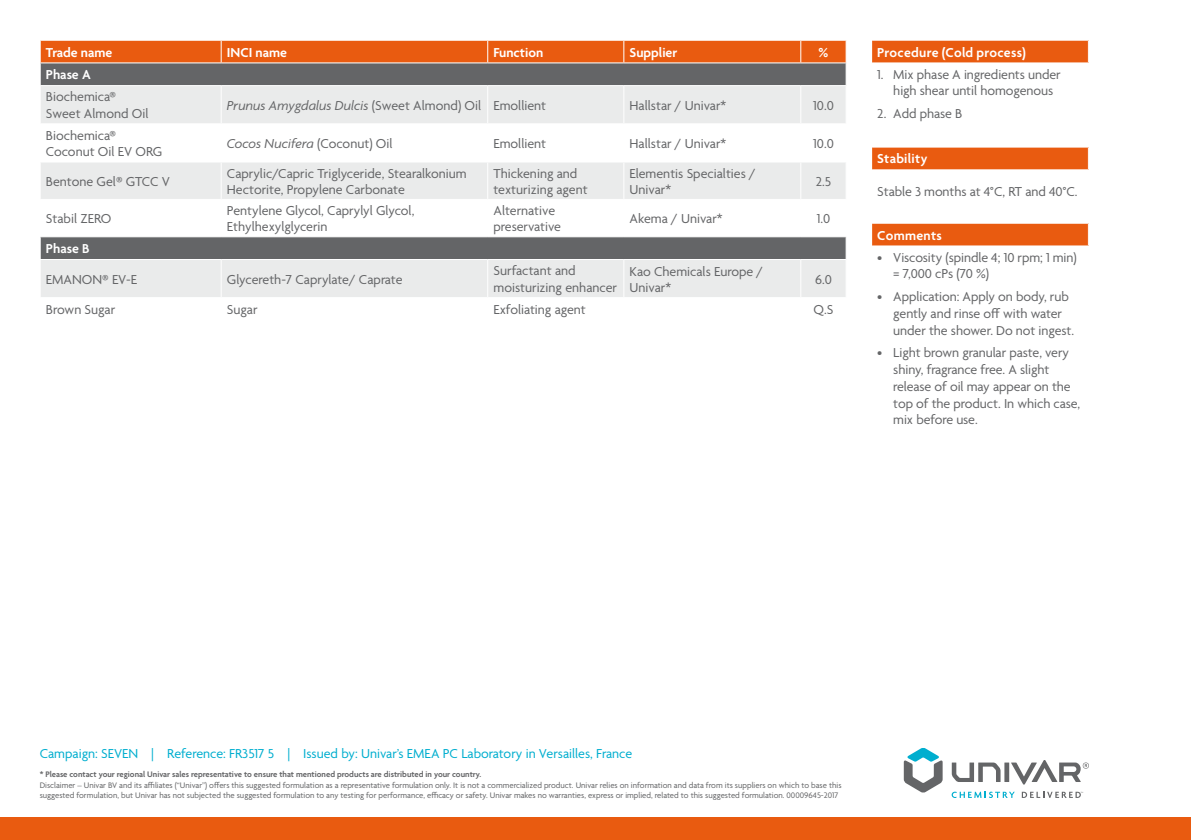
<style>
.page{position:relative;width:1191px;height:840px;background:#fff}
.page>*{position:absolute;margin:0;border:0;box-sizing:border-box;transform-origin:0 0}
.t1{font:14px/16.8px "Agenda";letter-spacing:-.005em;color:#646567}
.t2{font:14px "Agenda";color:#00aecf}
.t3{font:600 14px "Agenda";color:#fff}
.t4{font:600 14px "Agenda";letter-spacing:.02em;color:#fff}
.t5{font:italic 14px "Agenda";color:#646567}
.t6{font:8.6px/10.4px "Agenda";color:#646567}
.t7{font:600 8.6px "Agenda";color:#646567}
.s1{font-style:italic}
.s2{font-style:normal}
</style>
<div class="page">
<svg style="left:41px;top:86px;width:804px;height:211px;fill:#eaebeb"></svg>
<svg style="left:40px;top:40px;width:806px;height:45px;background:#aa6744"></svg>
<hr style="left:221px;top:86px;width:1px;height:37px;background:#fff">
<hr style="left:487px;top:86px;width:1px;height:37px;background:#fff">
<hr style="left:623px;top:86px;width:1px;height:37px;background:#fff">
<hr style="left:800px;top:86px;width:1px;height:37px;background:#fff">
<hr style="left:40px;top:123px;width:181px;height:1px;background:#fff">
<hr style="left:221px;top:123px;width:267px;height:1px;background:#fff">
<hr style="left:221px;top:124px;width:1px;height:37px;background:#fff">
<hr style="left:488px;top:123px;width:136px;height:1px;background:#fff">
<hr style="left:487px;top:124px;width:1px;height:37px;background:#fff">
<hr style="left:624px;top:123px;width:177px;height:1px;background:#fff">
<hr style="left:623px;top:124px;width:1px;height:37px;background:#fff">
<hr style="left:801px;top:123px;width:45px;height:1px;background:#fff">
<hr style="left:800px;top:124px;width:1px;height:37px;background:#fff">
<hr style="left:40px;top:161px;width:181px;height:1px;background:#fff">
<hr style="left:221px;top:161px;width:267px;height:1px;background:#fff">
<hr style="left:221px;top:162px;width:1px;height:37px;background:#fff">
<hr style="left:488px;top:161px;width:136px;height:1px;background:#fff">
<hr style="left:487px;top:162px;width:1px;height:37px;background:#fff">
<hr style="left:624px;top:161px;width:177px;height:1px;background:#fff">
<hr style="left:623px;top:162px;width:1px;height:37px;background:#fff">
<hr style="left:801px;top:161px;width:45px;height:1px;background:#fff">
<hr style="left:800px;top:162px;width:1px;height:37px;background:#fff">
<hr style="left:40px;top:199px;width:181px;height:1px;background:#fff">
<hr style="left:221px;top:199px;width:267px;height:1px;background:#fff">
<hr style="left:221px;top:200px;width:1px;height:36px;background:#fff">
<hr style="left:488px;top:199px;width:136px;height:1px;background:#fff">
<hr style="left:487px;top:200px;width:1px;height:36px;background:#fff">
<hr style="left:624px;top:199px;width:177px;height:1px;background:#fff">
<hr style="left:623px;top:200px;width:1px;height:36px;background:#fff">
<hr style="left:801px;top:199px;width:45px;height:1px;background:#fff">
<hr style="left:800px;top:200px;width:1px;height:36px;background:#fff">
<hr style="left:40px;top:236px;width:181px;height:1px;background:#fff">
<svg style="left:40px;top:237px;width:1px;height:22px"></svg>
<hr style="left:221px;top:236px;width:267px;height:1px;background:#fff">
<hr style="left:488px;top:236px;width:136px;height:1px;background:#fff">
<hr style="left:624px;top:236px;width:177px;height:1px;background:#fff">
<hr style="left:801px;top:236px;width:45px;height:1px;background:#fff">
<svg style="left:845px;top:237px;width:1px;height:22px"></svg>
<hr style="left:40px;top:259px;width:181px;height:1px;background:#fff">
<hr style="left:221px;top:259px;width:267px;height:1px;background:#fff">
<hr style="left:221px;top:260px;width:1px;height:37px;background:#fff">
<hr style="left:488px;top:259px;width:136px;height:1px;background:#fff">
<hr style="left:487px;top:260px;width:1px;height:37px;background:#fff">
<hr style="left:624px;top:259px;width:177px;height:1px;background:#fff">
<hr style="left:623px;top:260px;width:1px;height:37px;background:#fff">
<hr style="left:801px;top:259px;width:45px;height:1px;background:#fff">
<hr style="left:800px;top:260px;width:1px;height:37px;background:#fff">
<div style="left:0;top:816px;width:1191px;height:23px;background:#e95b10"></div>
<div style="left:1004px;top:762px;width:5px;height:19px;background:#646567"></div>
<svg style="left:951px;top:762px;width:49px;height:19px"></svg>
<svg style="left:903px;top:748px;width:39px;height:44px"></svg>
<svg style="left:1011px;top:760px;width:78px;height:24px"></svg>
<svg style="left:951px;top:791px;width:63px;height:6px"></svg>
<svg style="left:1021px;top:791px;width:62px;height:6px"></svg>
<div style="left:871px;top:40px;width:217px;height:23px;background:#e95b10"></div>
<hr style="left:871px;top:40px;width:218px;height:1px;background:#fff">
<svg style="left:871px;top:41px;width:1px;height:21px"></svg>
<svg style="left:1088px;top:41px;width:1px;height:21px"></svg>
<hr style="left:871px;top:62px;width:218px;height:1px;background:#fff">
<div style="left:871px;top:147px;width:217px;height:23px;background:#e95b10"></div>
<svg style="left:871px;top:147px;width:1px;height:22px"></svg>
<svg style="left:1088px;top:147px;width:1px;height:22px"></svg>
<hr style="left:871px;top:169px;width:218px;height:1px;background:#fff">
<div style="left:871px;top:223px;width:217px;height:23px;background:#e95b10"></div>
<hr style="left:871px;top:223px;width:218px;height:1px;background:#fff">
<svg style="left:871px;top:224px;width:1px;height:21px"></svg>
<svg style="left:1088px;top:224px;width:1px;height:21px"></svg>
<hr style="left:871px;top:245px;width:218px;height:1px;background:#fff">
<p class="t3" style="left:46px;top:45px;width:68px">Trade name</p>
<p class="t3" style="left:227px;top:45px;width:62px">INCI name</p>
<p class="t3" style="left:493px;top:45px;width:51px">Function</p>
<p class="t3" style="left:629px;top:45px;width:49px">Supplier</p>
<p class="t3" style="left:818px;top:45px;width:11px">%</p>
<p class="t3" style="left:46px;top:67px;width:46px">Phase A</p>
<p class="t1" style="left:46px;top:89px;width:104px">Biochemica®<br>Sweet Almond Oil</p>
<p class="t1" style="left:227px;top:98px;width:321px"><span class="s1">Prunus Amygdalus Dulcis</span> (Sweet Almond) Oil Emollient</p>
<p class="t1" style="left:629px;top:98px;width:98px">Hallstar / Univar*</p>
<p class="t1" style="left:813px;top:98px;width:22px">10.0</p>
<p class="t1" style="left:46px;top:127px;width:118px">Biochemica®<br>Coconut Oil EV ORG</p>
<p class="t5" style="left:227px;top:135px;width:167px">Cocos Nucifera <span class="s2">(Coconut) Oil</span></p>
<p class="t1" style="left:493px;top:136px;width:54px">Emollient</p>
<p class="t1" style="left:629px;top:136px;width:98px">Hallstar / Univar*</p>
<p class="t1" style="left:813px;top:136px;width:22px">10.0</p>
<p class="t1" style="left:46px;top:173px;width:126px">Bentone Gel® GTCC V</p>
<p class="t1" style="left:227px;top:166px;width:241px;line-height:16px">Caprylic/Capric Triglyceride, Stearalkonium<br>Hectorite, Propylene Carbonate</p>
<p class="t1" style="left:493px;top:166px;width:96px;line-height:16px">Thickening and texturizing agent</p>
<p class="t1" style="left:629px;top:166px;width:128px;line-height:16px">Elementis Specialties /<br>Univar*</p>
<p class="t1" style="left:815px;top:173px;width:17px">2.5</p>
<p class="t1" style="left:46px;top:211px;width:67px">Stabil ZERO</p>
<p class="t1" style="left:227px;top:203px;width:189px;line-height:16px">Pentylene Glycol, Caprylyl Glycol,<br>Ethylhexylglycerin</p>
<p class="t1" style="left:493px;top:203px;width:69px;line-height:16px">Alternative preservative</p>
<p class="t1" style="left:629px;top:211px;width:95px">Akema / Univar*</p>
<p class="t1" style="left:816px;top:211px;width:15px">1.0</p>
<p class="t3" style="left:46px;top:241px;width:45px">Phase B</p>
<p class="t1" style="left:46px;top:271px;width:93px">EMANON® EV-E</p>
<p class="t1" style="left:227px;top:271px;width:177px">Glycereth-7 Caprylate/ Caprate</p>
<p class="t1" style="left:493px;top:263px;width:125px">Surfactant and moisturizing enhancer</p>
<p class="t1" style="left:629px;top:264px;width:135px;line-height:16px">Kao Chemicals Europe /<br>Univar*</p>
<p class="t1" style="left:815px;top:271px;width:18px">6.0</p>
<p class="t1" style="left:46px;top:302px;width:71px">Brown Sugar</p>
<p class="t1" style="left:227px;top:302px;width:32px">Sugar</p>
<p class="t1" style="left:493px;top:302px;width:94px">Exfoliating agent</p>
<p class="t1" style="left:813px;top:302px;width:21px">Q.S</p>
<p class="t4" style="left:877px;top:45px;width:150px">Procedure (Cold process)</p>
<p class="t1" style="left:893px;top:67px;width:169px;text-indent:-16px">1. Mix phase A ingredients under high shear until homogenous</p>
<p class="t1" style="left:877px;top:106px;width:87px">2. Add phase B</p>
<p class="t4" style="left:877px;top:151px;width:52px">Stability</p>
<p class="t1" style="left:877px;top:184px;width:202px">Stable 3 months at 4°C, RT and 40°C.</p>
<p class="t4" style="left:877px;top:227px;width:66px">Comments</p>
<p class="t1" style="left:893px;top:249px;width:185px;text-indent:-16px">• Viscosity (spindle 4; 10 rpm; 1 min) = 7,000 cPs (70 %)</p>
<p class="t1" style="left:893px;top:289px;width:182px;text-indent:-16px">• Application: Apply on body, rub gently and rinse off with water under the shower. Do not ingest.</p>
<p class="t1" style="left:893px;top:345px;width:188px;text-indent:-16px">• Light brown granular paste, very shiny, fragrance free. A slight release of oil may appear on the top of the product. In which case, mix before use.</p>
<p class="t2" style="left:40px;top:745px;width:594px">Campaign: SEVEN | Reference: FR3517 5 | Issued by: Univar’s EMEA PC Laboratory in Versailles, France</p>
<p class="t7" style="left:40px;top:769px;width:443px">* Please contact your regional Univar sales representative to ensure that mentioned products are distributed in your country.</p>
<p class="t6" style="left:40px;top:779px;width:803px">Disclaimer – Univar BV and its affiliates (“Univar”) offers this suggested formulation as a representative formulation only. It is not a commercialized product. Univar relies on information and data from its suppliers on which to base this suggested formulation, but Univar has not subjected the suggested formulation to any testing for performance, efficacy or safety. Univar makes no warranties, express or implied, related to this suggested formulation. 00009645-2017</p>
</div>
